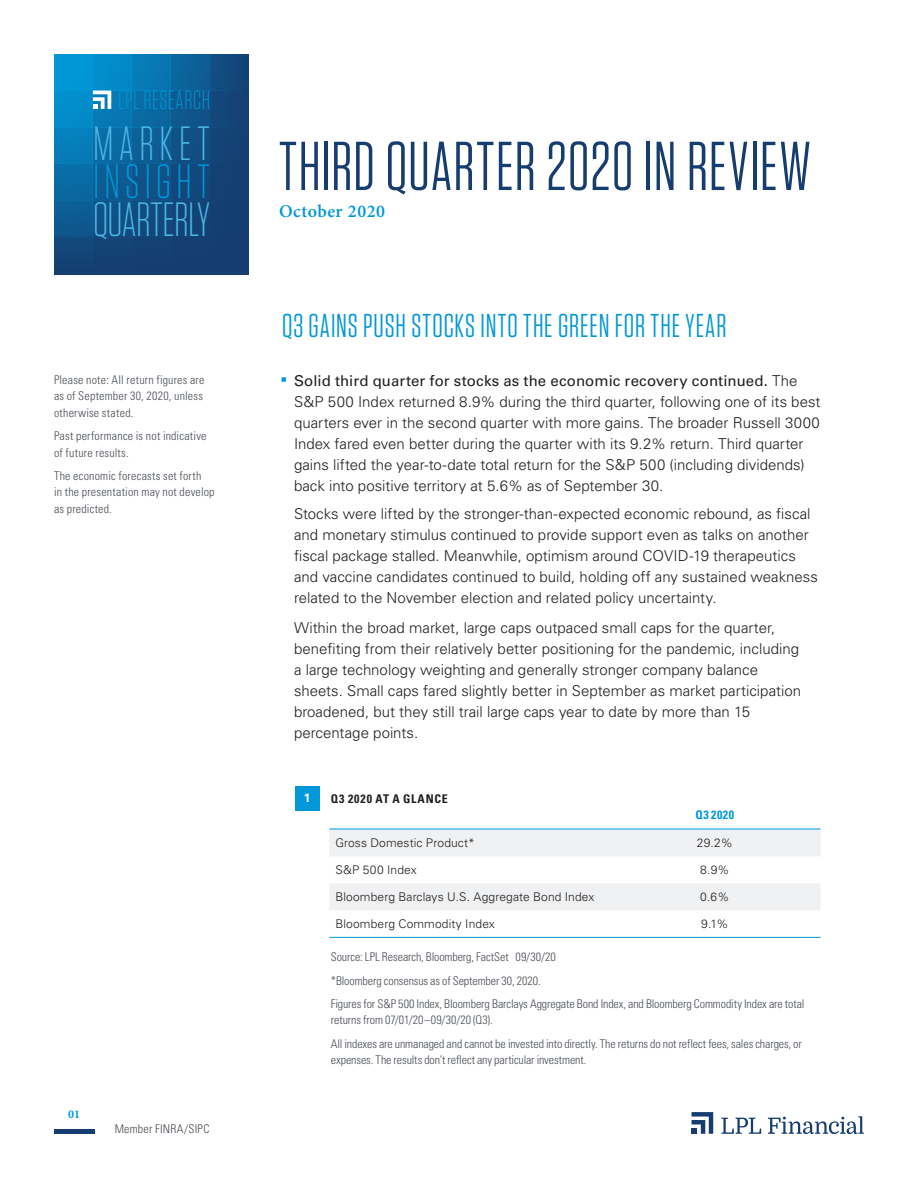
<style>
.page{position:relative;width:918px;height:1188px;background:#fff}
.page>*{position:absolute;margin:0;border:0;box-sizing:border-box;transform-origin:0 0}
.Body{font:69px "Tungsten Narrow";letter-spacing:.02em;color:#163d6f}
.t1{font:300 48px "Tungsten Narrow";letter-spacing:-.01em;color:#4db7e4}
.t2{font:300 48px "Tungsten Narrow";letter-spacing:.11em;color:#0098d8}
.Subhead{font:33px "Tungsten Narrow";letter-spacing:.03em;color:#0098d8}
.t3{font:300 26.25px "Tungsten Narrow";letter-spacing:.025em;color:#0098d8}
.Subhead-2{font:600 18px "Minion Pro";letter-spacing:.03em;color:#0098d8}
.Body-2{font:300 15px/21px "Univers LT Std";color:#231f20}
.Disclosure{font:300 condensed 12px/16.5px "Univers LT Std";color:#494e54}
.Disclosure-2{font:300 condensed 12px/16.5px "Univers LT Std";letter-spacing:.02em;color:#494e54}
.Table_Body{font:300 12px "Univers LT Std";letter-spacing:.01em;color:#231f20}
.Page_Number{font:700 condensed 12px "Univers LT Std";letter-spacing:.075em;color:#231f20}
.Table_Header_Row{font:700 condensed 12px "Univers LT Std";letter-spacing:.04em;color:#0098d8}
.t4{font:700 12px "Minion Pro";color:#0098d8}
.Page_Number-2{font:700 12px "Univers LT Std";color:#fff}
.s1{font-weight:400}
</style>
<div class="page">
<svg style="left:93px;top:54px;width:39px;height:220px"></svg>
<div style="left:209px;top:54px;width:39px;height:220px;background:#134376"></div>
<svg style="left:171px;top:54px;width:38px;height:220px"></svg>
<svg style="left:132px;top:54px;width:39px;height:220px"></svg>
<svg style="left:54px;top:54px;width:39px;height:220px"></svg>
<div style="left:54px;top:164px;width:194px;height:36px;background:linear-gradient(to right,#096ca6,#163a6c)"></div>
<div style="left:54px;top:200px;width:194px;height:36px;background:linear-gradient(to right,#0d5c93,#153a6c)"></div>
<div style="left:54px;top:127px;width:194px;height:37px;background:linear-gradient(to right,#0483c0,#153b6d)"></div>
<svg style="left:93px;top:91px;width:18px;height:18px"></svg>
<hr style="left:54px;top:1130px;width:40px;height:4px;background:#163d6f">
<svg style="left:692px;top:1112px;width:21px;height:22px"></svg>
<svg style="left:721px;top:1118px;width:40px;height:16px"></svg>
<svg style="left:768px;top:1116px;width:96px;height:18px"></svg>
<div style="left:295px;top:787px;width:24px;height:24px;background:#0098d8"></div>
<svg style="left:330px;top:830px;width:490px;height:80px"></svg>
<hr style="left:329px;top:829px;width:280px;height:1px;background:#0098d8">
<hr style="left:609px;top:829px;width:211px;height:1px;background:#0098d8">
<hr style="left:329px;top:937px;width:280px;height:1px;background:#0098d8">
<hr style="left:609px;top:937px;width:211px;height:1px;background:#0098d8">
<h3 class="t3" style="left:118px;top:87px;width:93px">LPL RESEARCH</h3>
<h2 class="t1" style="left:93px;top:120px;width:118px">MARKET</h2>
<h2 class="t2" style="left:93px;top:158px;width:118px">INSIGHT</h2>
<p class="Body" style="left:279px;top:132px;width:534px">THIRD QUARTER 2020 IN REVIEW</p>
<h2 class="t1" style="left:93px;top:196px;width:118px">QUARTERLY</h2>
<p class="Subhead-2" style="left:279px;top:198px;width:108px">October 2020</p>
<p class="Disclosure-2" style="left:54px;top:371px;width:152px">Please note: All return figures are as of September 30, 2020, unless otherwise stated.</p>
<p class="Disclosure-2" style="left:54px;top:428px;width:154px">Past performance is not indicative of future results.</p>
<p class="Disclosure-2" style="left:54px;top:467px;width:162px">The economic forecasts set forth<br>in the presentation may not develop as predicted.</p>
<p class="t4" style="left:68px;top:1106px;width:13px">01</p>
<p class="Disclosure" style="left:115px;top:1121px;width:96px">Member FINRA/SIPC</p>
<p class="Subhead" style="left:282px;top:309px;width:446px">Q3 GAINS PUSH STOCKS INTO THE GREEN FOR THE YEAR</p>
<p class="Body-2" style="left:294px;top:370px;width:528px"><span class="s1">Solid third quarter for stocks as the economic recovery continued.</span> The S&amp;P 500 Index returned 8.9% during the third quarter, following one of its best quarters ever in the second quarter with more gains. The broader Russell 3000<br>Index fared even better during the quarter with its 9.2% return. Third quarter gains lifted the year-to-date total return for the S&amp;P 500 (including dividends) back into positive territory at 5.6% as of September 30.</p>
<p class="Body-2" style="left:294px;top:503px;width:525px">Stocks were lifted by the stronger-than-expected economic rebound, as fiscal and monetary stimulus continued to provide support even as talks on another fiscal package stalled. Meanwhile, optimism around COVID-19 therapeutics and vaccine candidates continued to build, holding off any sustained weakness related to the November election and related policy uncertainty.</p>
<p class="Body-2" style="left:294px;top:617px;width:509px">Within the broad market, large caps outpaced small caps for the quarter, benefiting from their relatively better positioning for the pandemic, including a large technology weighting and generally stronger company balance sheets. Small caps fared slightly better in September as market participation broadened, but they still trail large caps year to date by more than 15 percentage points.</p>
<p class="Page_Number-2" style="left:304px;top:791px;width:8px">1</p>
<p class="Page_Number" style="left:331px;top:791px;width:118px">Q3 2020 AT A GLANCE</p>
<p class="Table_Header_Row" style="left:696px;top:808px;width:40px">Q3 2020</p>
<p class="Table_Body" style="left:335px;top:836px;width:141px">Gross Domestic Product*</p>
<p class="Table_Body" style="left:697px;top:836px;width:38px">29.2%</p>
<p class="Table_Body" style="left:335px;top:863px;width:83px">S&amp;P 500 Index</p>
<p class="Table_Body" style="left:700px;top:863px;width:31px">8.9%</p>
<p class="Table_Body" style="left:335px;top:890px;width:261px">Bloomberg Barclays U.S. Aggregate Bond Index</p>
<p class="Table_Body" style="left:700px;top:890px;width:31px">0.6%</p>
<p class="Table_Body" style="left:335px;top:917px;width:161px">Bloomberg Commodity Index</p>
<p class="Table_Body" style="left:701px;top:917px;width:29px">9.1%</p>
<p class="Disclosure" style="left:331px;top:949px;width:227px">Source: LPL Research, Bloomberg, FactSet 09/30/20</p>
<p class="Disclosure" style="left:331px;top:972px;width:212px">*Bloomberg consensus as of September 30, 2020.</p>
<p class="Disclosure" style="left:331px;top:995px;width:475px">Figures for S&amp;P 500 Index, Bloomberg Barclays Aggregate Bond Index, and Bloomberg Commodity Index are total returns from 07/01/20–09/30/20 (Q3).</p>
<p class="Disclosure" style="left:331px;top:1035px;width:473px">All indexes are unmanaged and cannot be invested into directly. The returns do not reflect fees, sales charges, or expenses. The results don’t reflect any particular investment.</p>
</div>
